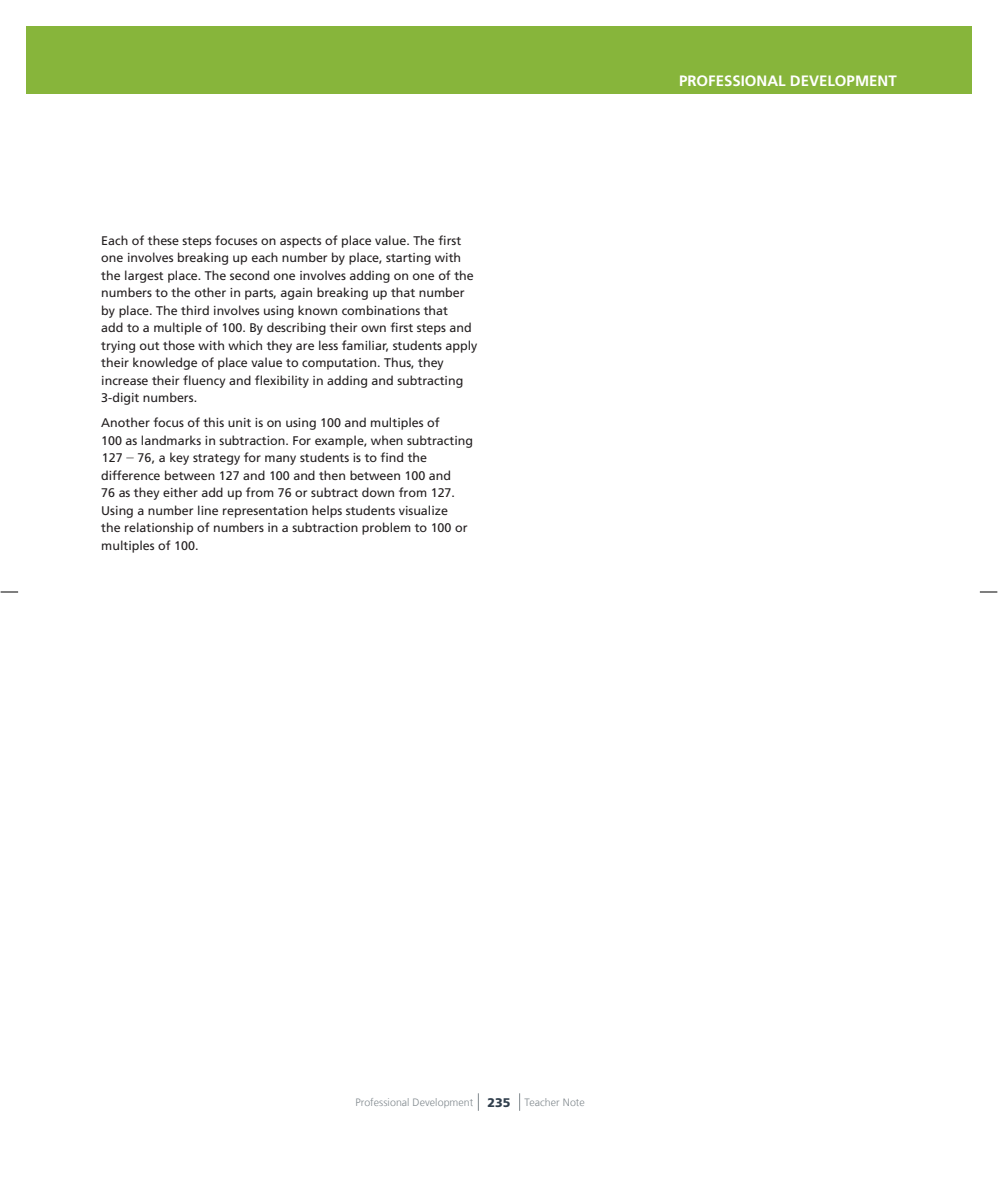
<style>
.page{position:relative;width:998px;height:1184px;background:#fff}
.page>*{position:absolute;margin:0;border:0;box-sizing:border-box;transform-origin:0 0}
.t1{font:700 15px "Frutiger LT Com";color:#fff}
.t2{font:12.5px/17.5px "Frutiger LT Com";color:#231f20}
.t3{font:300 10.62px "Frutiger LT Com";letter-spacing:.005em;color:#828a8f}
.s1{font-family:"Pearson MATHPRO02"}
.s2{font-weight:900;font-size:12.5px;color:#313f4d}
</style>
<div class="page">
<div style="left:26px;top:26px;width:945px;height:68px;background:#87b53b"></div>
<svg style="left:478px;top:1093px;width:1px;height:17px"></svg>
<svg style="left:519px;top:1093px;width:1px;height:17px"></svg>
<div style="left:494px;top:5px;width:9px;height:9px;border:2px solid #fff;border-radius:50%"></div>
<hr style="left:484px;top:9px;width:30px;height:1px;background:#fff">
<svg style="left:498px;top:5px;width:2px;height:9px"></svg>
<svg style="left:1px;top:591px;width:17px;height:1px"></svg>
<svg style="left:979px;top:591px;width:18px;height:1px"></svg>
<p class="t2" style="left:101px;top:231px;width:378px">Each of these steps focuses on aspects of place value. The first one involves breaking up each number by place, starting with the largest place. The second one involves adding on one of the numbers to the other in parts, again breaking up that number by place. The third involves using known combinations that<br>add to a multiple of 100. By describing their own first steps and trying out those with which they are less familiar, students apply their knowledge of place value to computation. Thus, they increase their fluency and flexibility in adding and subtracting 3-digit numbers.</p>
<p class="t2" style="left:101px;top:414px;width:373px">Another focus of this unit is on using 100 and multiples of<br>100 as landmarks in subtraction. For example, when subtracting 127 <span class="s1">-</span> 76, a key strategy for many students is to find the difference between 127 and 100 and then between 100 and<br>76 as they either add up from 76 or subtract down from 127.<br>Using a number line representation helps students visualize<br>the relationship of numbers in a subtraction problem to 100 or multiples of 100.</p>
<p class="t1" style="left:679px;top:72px;width:219px">PROFESSIONAL DEVELOPMENT</p>
<p class="t3" style="left:355px;top:1095px;width:231px">Professional Development <span class="s2">235</span> Teacher Note</p>
</div>
